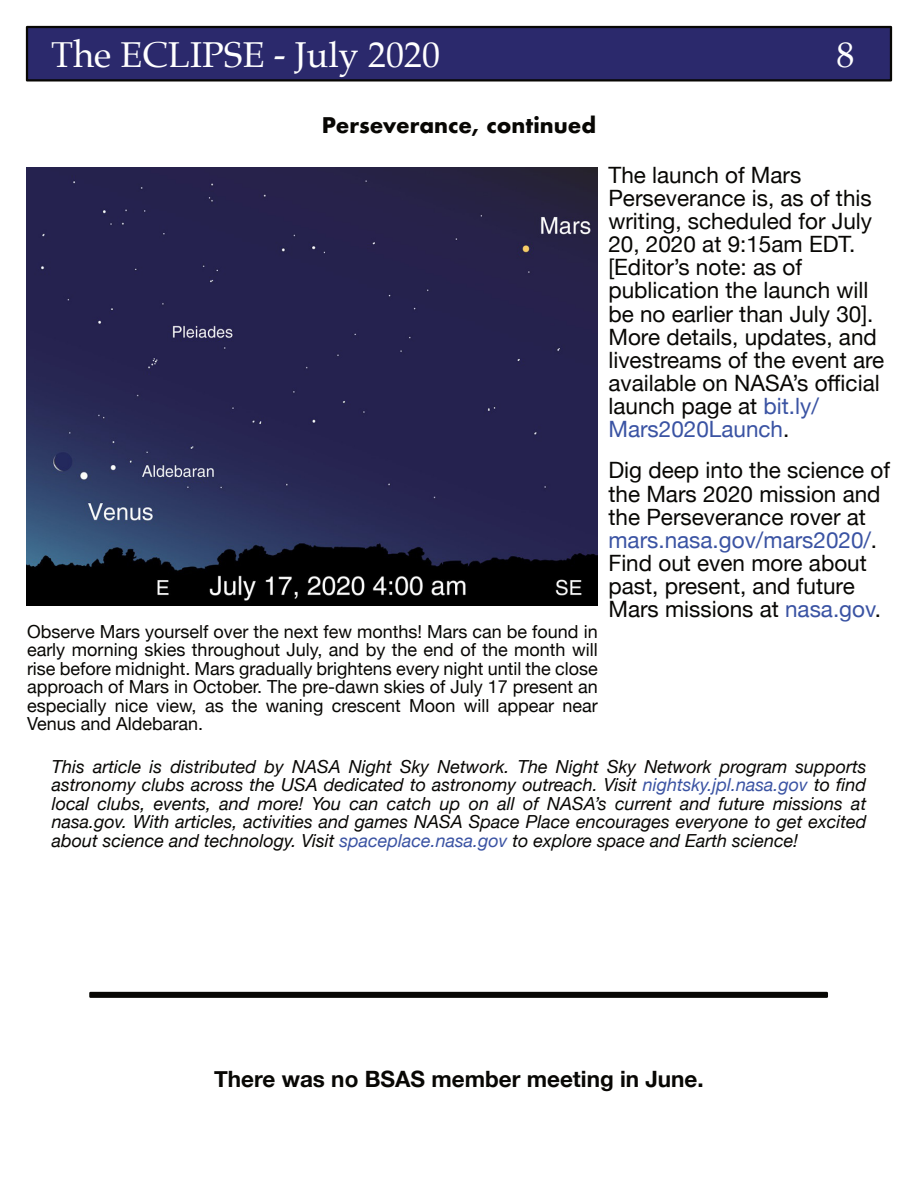
<style>
.page{position:relative;width:918px;height:1188px;background:#fff}
.page>*{position:absolute;margin:0;border:0;box-sizing:border-box;transform-origin:0 0}
.t1{font:36px "Palatino";color:#fff}
.t2{font:22.5px/23.1px "Helvetica Neue";color:#080704}
.t3{font:700 22.5px "Helvetica Neue";color:#080704}
.t4{font:700 21px "Futura";color:#080704}
.t5{font:italic 18px/18.5px "Helvetica Neue";color:#080704;text-align:justify}
.t6{font:18px/18.5px "Helvetica Neue";color:#080704;text-align:justify}
.s1{color:#3a53a3}
</style>
<div class="page">
<img style="left:27px;top:167px;width:571px;height:438px">
<div style="left:26px;top:26px;width:866px;height:56px;background:#2b296c;border:2px solid #080704"></div>
<svg style="left:89px;top:992px;width:739px;height:6px;background:#0d0c09"></svg>
<h1 class="t1" style="left:51px;top:37px;width:390px">The ECLIPSE - July 2020</h1>
<h1 class="t1" style="left:837px;top:37px;width:19px">8</h1>
<p class="t4" style="left:322px;top:116px;width:276px">Perseverance, continued</p>
<p class="t6" style="left:27px;top:622px;width:572px">Observe Mars yourself over the next few months! Mars can be found in early morning skies throughout July, and by the end of the month will rise before midnight. Mars gradually brightens every night until the close approach of Mars in October. The pre-dawn skies of July 17 present an especially nice view, as the waning crescent Moon will appear near Venus and Aldebaran.</p>
<p class="t2" style="left:608px;top:163px;width:277px">The launch of Mars<br>Perseverance is, as of this writing, scheduled for July<br>20, 2020 at 9:15am EDT. [Editor’s note: as of publication the launch will be no earlier than July 30].<br>More details, updates, and livestreams of the event are available on NASA’s official launch page at <span class="s1">bit.ly/<br>Mars2020Launch</span>.</p>
<p class="t2" style="left:608px;top:459px;width:283px">Dig deep into the science of the Mars 2020 mission and the Perseverance rover at <span class="s1">mars.nasa.gov/mars2020/</span>.<br>Find out even more about past, present, and future<br>Mars missions at <span class="s1">nasa.gov</span>.</p>
<p class="t5" style="left:52px;top:757px;width:816px">This article is distributed by NASA Night Sky Network. The Night Sky Network program supports astronomy clubs across the USA dedicated to astronomy outreach. Visit <span class="s1">nightsky.jpl.nasa.gov</span> to find local clubs, events, and more! You can catch up on all of NASA’s current and future missions at nasa.gov. With articles, activities and games NASA Space Place encourages everyone to get excited about science and technology. Visit <span class="s1">spaceplace.nasa.gov</span> to explore space and Earth science!</p>
<p class="t3" style="left:214px;top:1065px;width:491px">There was no BSAS member meeting in June.</p>
</div>
